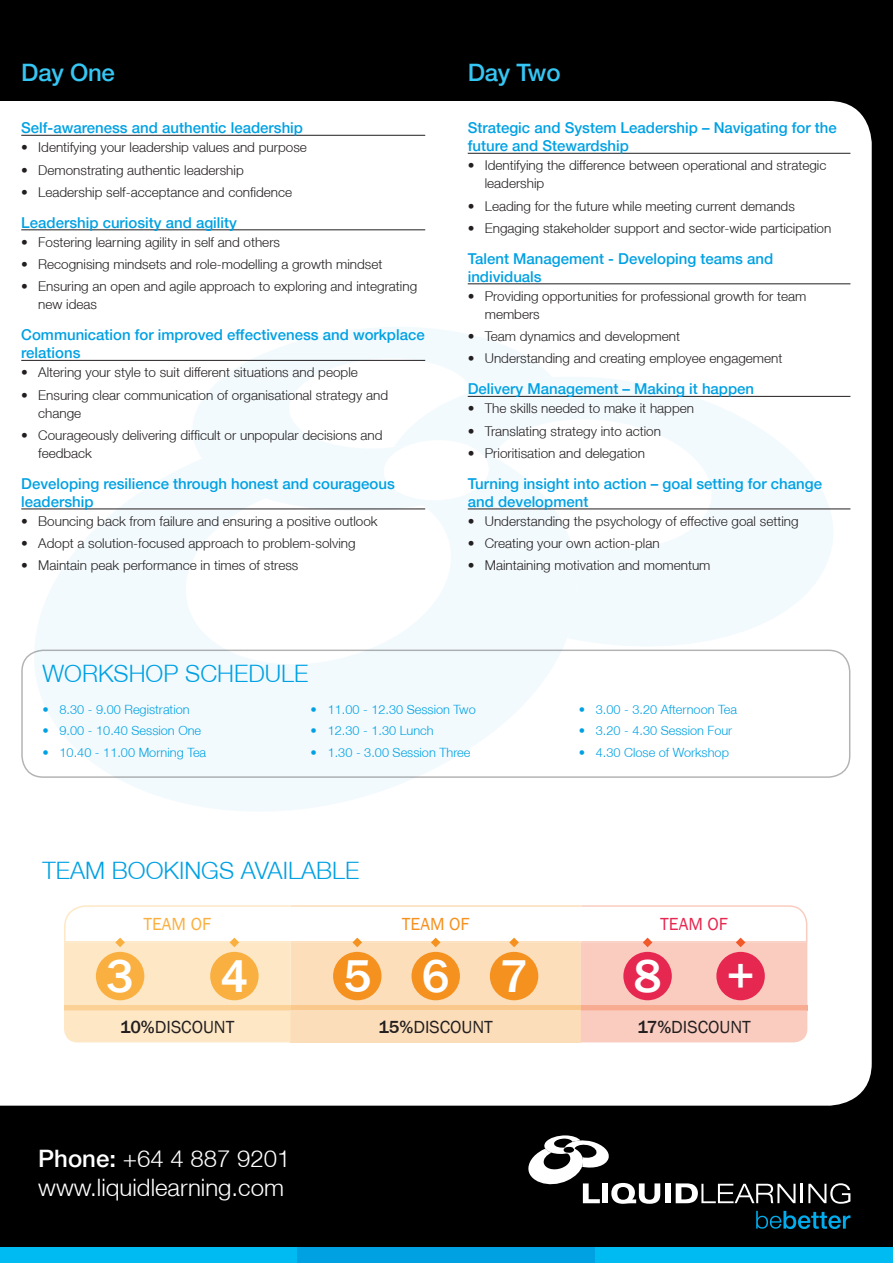
<style>
.page{position:relative;width:893px;height:1263px;background:#000}
.page>*{position:absolute;margin:0;border:0;box-sizing:border-box;transform-origin:0 0}
.t1{font:500 47.25px "Franklin Gothic";color:#fff}
.t2{font:300 24px/28.5px "Helvetica Neue";color:#fff}
.t3{font:300 24px "Helvetica Neue";color:#00a1e3}
.t4{font:500 24px "Helvetica Neue";letter-spacing:-.01em;color:#36c6f4}
.t5{font:18px "Franklin Gothic";color:#231f20}
.t6{font:18px "Franklin Gothic";color:#fab040}
.t7{font:18px "Franklin Gothic";color:#f5911f}
.t8{font:18px "Franklin Gothic";color:#e62850}
.t9{font:500 15px/18px "Helvetica Neue";color:#00a1e3}
.t10{font:300 13.5px/18px "Helvetica Neue";color:#231f20}
.t11{font:300 12.75px "Helvetica Neue";color:#00a1e3}
.s1{font-weight:500}
</style>
<div class="page">
<div style="left:0;top:101px;width:872px;height:1005px;background:#fff"></div>
<svg style="left:164px;top:325px;width:388px;height:120px;background:#f9fcfd"></svg>
<svg style="left:26px;top:445px;width:587px;height:368px;background:#f8fbfd"></svg>
<svg style="left:394px;top:366px;width:457px;height:298px;background:#f7fbfd"></svg>
<div style="left:0;top:1247px;width:298px;height:16px;background:#00bbf1"></div>
<div style="left:298px;top:1247px;width:297px;height:16px;background:#00a1e3"></div>
<div style="left:595px;top:1247px;width:298px;height:16px;background:#00bbf1"></div>
<hr style="left:21px;top:135px;width:404px;height:1px;background:#231f20">
<hr style="left:21px;top:230px;width:404px;height:1px;background:#231f20">
<hr style="left:21px;top:360px;width:404px;height:1px;background:#231f20">
<hr style="left:21px;top:509px;width:404px;height:1px;background:#231f20">
<hr style="left:468px;top:153px;width:382px;height:1px;background:#231f20">
<hr style="left:468px;top:284px;width:382px;height:1px;background:#231f20">
<hr style="left:468px;top:396px;width:382px;height:1px;background:#231f20">
<hr style="left:468px;top:509px;width:382px;height:1px;background:#231f20">
<div style="left:21px;top:649px;width:829px;height:129px;border:2px solid #000;border-radius:21px"></div>
<svg style="left:63px;top:904px;width:745px;height:138px;background:#fbdabe"></svg>
<div style="left:716px;top:952px;width:49px;height:48px;background:#e62850;border-radius:50%"></div>
<svg style="left:801px;top:1183px;width:49px;height:21px"></svg>
<div style="left:665px;top:1183px;width:6px;height:20px;background:#fff"></div>
<svg style="left:676px;top:1183px;width:119px;height:20px"></svg>
<svg style="left:528px;top:1135px;width:132px;height:69px"></svg>
<svg style="left:756px;top:1211px;width:94px;height:18px"></svg>
<h2 class="t4" style="left:21px;top:58px;width:95px">Day One</h2>
<h2 class="t4" style="left:468px;top:58px;width:94px">Day Two</h2>
<p class="t9" style="left:21px;top:118px;width:283px">Self-awareness and authentic leadership</p>
<p class="t10" style="left:21px;top:138px;width:287px">• Identifying your leadership values and purpose</p>
<p class="t10" style="left:21px;top:160px;width:224px">• Demonstrating authentic leadership</p>
<p class="t10" style="left:21px;top:183px;width:272px">• Leadership self-acceptance and confidence</p>
<p class="t9" style="left:21px;top:213px;width:217px">Leadership curiosity and agility</p>
<p class="t10" style="left:21px;top:233px;width:260px">• Fostering learning agility in self and others</p>
<p class="t10" style="left:21px;top:255px;width:363px">• Recognising mindsets and role-modelling a growth mindset</p>
<p class="t10" style="left:38px;top:277px;width:380px;text-indent:-17px">• Ensuring an open and agile approach to exploring and integrating new ideas</p>
<p class="t9" style="left:21px;top:326px;width:405px">Communication for improved effectiveness and workplace relations</p>
<p class="t10" style="left:21px;top:363px;width:338px">• Altering your style to suit different situations and people</p>
<p class="t10" style="left:38px;top:385px;width:351px;text-indent:-17px">• Ensuring clear communication of organisational strategy and change</p>
<p class="t10" style="left:38px;top:426px;width:346px;text-indent:-17px">• Courageously delivering difficult or unpopular decisions and feedback</p>
<p class="t9" style="left:21px;top:474px;width:375px">Developing resilience through honest and courageous leadership</p>
<p class="t10" style="left:21px;top:512px;width:358px">• Bouncing back from failure and ensuring a positive outlook</p>
<p class="t10" style="left:21px;top:534px;width:336px">• Adopt a solution-focused approach to problem-solving</p>
<p class="t10" style="left:21px;top:556px;width:279px">• Maintain peak performance in times of stress</p>
<p class="t9" style="left:468px;top:118px;width:371px">Strategic and System Leadership – Navigating for the future and Stewardship</p>
<p class="t10" style="left:485px;top:156px;width:343px;text-indent:-17px">• Identifying the difference between operational and strategic leadership</p>
<p class="t10" style="left:468px;top:196px;width:329px">• Leading for the future while meeting current demands</p>
<p class="t10" style="left:468px;top:219px;width:365px">• Engaging stakeholder support and sector-wide participation</p>
<p class="t9" style="left:468px;top:249px;width:307px">Talent Management - Developing teams and individuals</p>
<p class="t10" style="left:485px;top:287px;width:323px;text-indent:-17px">• Providing opportunities for professional growth for team members</p>
<p class="t10" style="left:468px;top:327px;width:214px">• Team dynamics and development</p>
<p class="t10" style="left:468px;top:349px;width:316px">• Understanding and creating employee engagement</p>
<p class="t9" style="left:468px;top:380px;width:288px">Delivery Management – Making it happen</p>
<p class="t10" style="left:468px;top:399px;width:228px">• The skills needed to make it happen</p>
<p class="t10" style="left:468px;top:421px;width:195px">• Translating strategy into action</p>
<p class="t10" style="left:468px;top:444px;width:179px">• Prioritisation and delegation</p>
<p class="t9" style="left:468px;top:474px;width:356px">Turning insight into action – goal setting for change and development</p>
<p class="t10" style="left:468px;top:512px;width:332px">• Understanding the psychology of effective goal setting</p>
<p class="t10" style="left:468px;top:534px;width:193px">• Creating your own action-plan</p>
<p class="t10" style="left:468px;top:556px;width:244px">• Maintaining motivation and momentum</p>
<h2 class="t3" style="left:43px;top:658px;width:267px">WORKSHOP SCHEDULE</h2>
<p class="t11" style="left:43px;top:702px;width:149px">• 8.30 - 9.00 Registration</p>
<p class="t11" style="left:43px;top:723px;width:160px">• 9.00 - 10.40 Session One</p>
<p class="t11" style="left:43px;top:745px;width:165px">• 10.40 - 11.00 Morning Tea</p>
<p class="t11" style="left:311px;top:702px;width:167px">• 11.00 - 12.30 Session Two</p>
<p class="t11" style="left:311px;top:723px;width:125px">• 12.30 - 1.30 Lunch</p>
<p class="t11" style="left:311px;top:745px;width:161px">• 1.30 - 3.00 Session Three</p>
<p class="t11" style="left:579px;top:702px;width:160px">• 3.00 - 3.20 Afternoon Tea</p>
<p class="t11" style="left:579px;top:723px;width:155px">• 3.20 - 4.30 Session Four</p>
<p class="t11" style="left:579px;top:745px;width:152px">• 4.30 Close of Workshop</p>
<h2 class="t3" style="left:43px;top:855px;width:318px">TEAM BOOKINGS AVAILABLE</h2>
<h3 class="t6" style="left:143px;top:913px;width:69px">TEAM OF</h3>
<h3 class="t7" style="left:402px;top:913px;width:69px">TEAM OF</h3>
<h3 class="t8" style="left:660px;top:913px;width:69px">TEAM OF</h3>
<h1 class="t1" style="left:106px;top:947px;width:29px">3</h1>
<h1 class="t1" style="left:221px;top:947px;width:29px">4</h1>
<h1 class="t1" style="left:343px;top:947px;width:186px">567</h1>
<h1 class="t1" style="left:634px;top:947px;width:29px">8</h1>
<h1 class="t1" style="left:727px;top:947px;width:29px">+</h1>
<h3 class="t5" style="left:120px;top:1016px;width:116px"><span class="s1">10%</span>DISCOUNT</h3>
<h3 class="t5" style="left:378px;top:1016px;width:116px"><span class="s1">15%</span>DISCOUNT</h3>
<h3 class="t5" style="left:637px;top:1016px;width:115px"><span class="s1">17%</span>DISCOUNT</h3>
<h2 class="t2" style="left:38px;top:1144px;width:254px"><span class="s1">Phone:</span> +64 4 887 9201 www.liquidlearning.com</h2>
</div>
